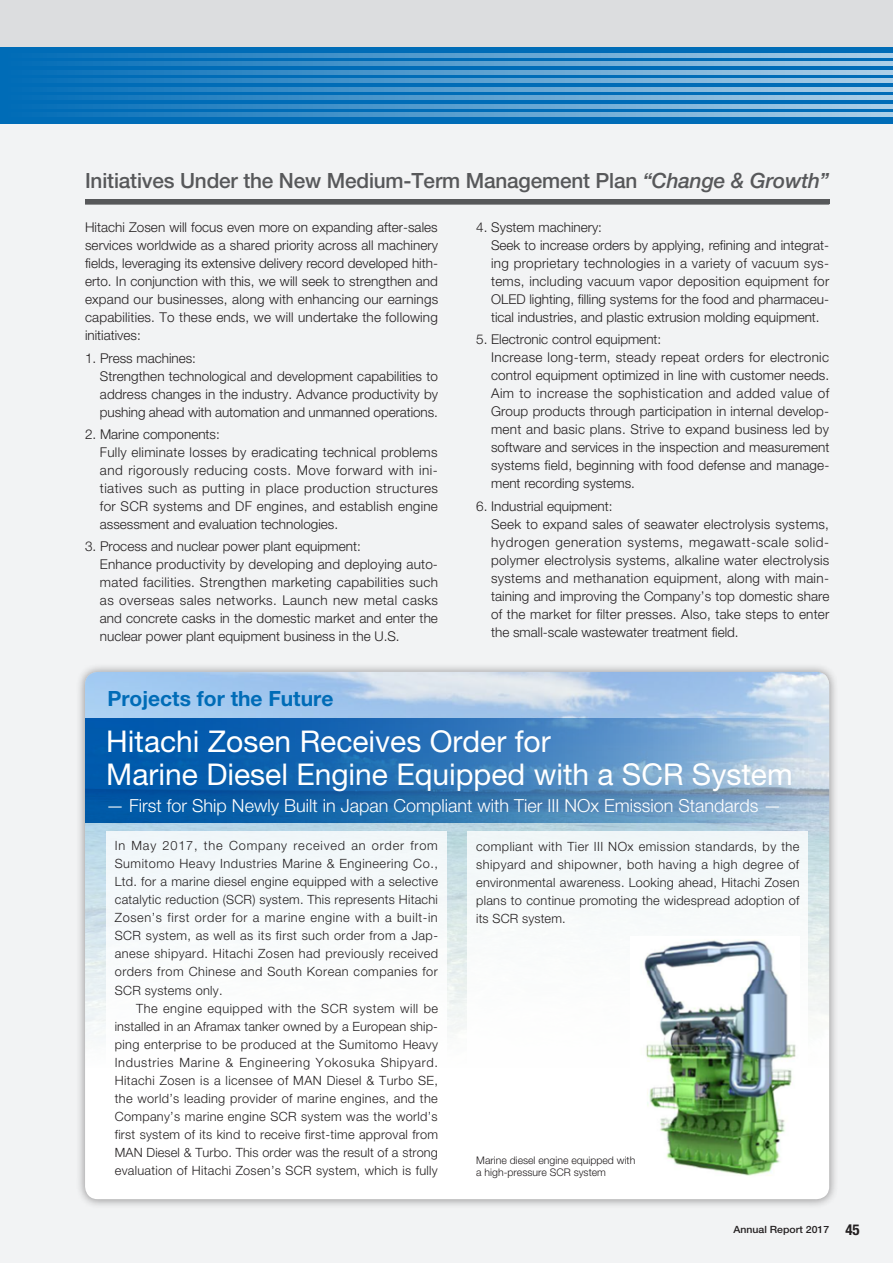
<style>
.page{position:relative;width:893px;height:1263px;background:#fff}
.page>*{position:absolute;margin:0;border:0;box-sizing:border-box;transform-origin:0 0}
.t1{font:30px/33px "Helvetica Neue LT Std";color:#fff}
.t2{font:500 21px "Helvetica Neue LT Std";letter-spacing:-.01em;color:#57585a}
.t3{font:700 21px "Helvetica Neue LT Std";color:#006cb7}
.t4{font:300 18px "Helvetica Neue LT Std";color:#fff}
.t5{font:300 13.5px/18px "Helvetica Neue LT Std";letter-spacing:.01em;color:#231f20}
.t6{font:300 12.75px/18px "Helvetica Neue LT Std";letter-spacing:.02em;color:#231f20;text-align:justify}
.t7{font:300 10.5px/12px "Helvetica Neue LT Std";color:#231f20}
.t8{font:500 10.05px "Helvetica Neue LT Std";color:#231f20;scale:1.05 1}
.s1{font-style:italic}
.s2{font-weight:700;font-stretch:condensed;font-size:15px}
</style>
<div class="page">
<div style="left:0;top:123px;width:893px;height:1140px;background:#f2f3f4"></div>
<div style="left:0;top:0;width:893px;height:123px;background:#dcdddf"></div>
<svg style="left:0;top:47px;width:893px;height:76px;background:#0f74bb"></svg>
<svg style="left:0;top:53px;width:893px;height:4px;background:#569dce"></svg>
<svg style="left:0;top:70px;width:893px;height:4px;background:#569dce"></svg>
<svg style="left:0;top:87px;width:893px;height:4px;background:#569dce"></svg>
<svg style="left:0;top:104px;width:893px;height:4px;background:#569dce"></svg>
<svg style="left:0;top:62px;width:893px;height:4px;background:#569dce"></svg>
<svg style="left:0;top:79px;width:893px;height:4px;background:#569dce"></svg>
<svg style="left:0;top:96px;width:893px;height:4px;background:#569dce"></svg>
<svg style="left:0;top:113px;width:893px;height:4px;background:#569dce"></svg>
<div style="left:75px;top:662px;width:764px;height:547px;background:#231f20;opacity:.5"></div>
<div style="left:85px;top:672px;width:744px;height:527px;background:#fff;border-radius:13px"></div>
<img style="left:85px;top:672px;width:744px;height:376px">
<svg style="left:85px;top:719px;width:723px;height:104px;background:#3b7db9"></svg>
<div style="left:106px;top:831px;width:340px;height:328px;background:#fff"></div>
<div style="left:468px;top:831px;width:340px;height:328px;background:#fff"></div>
<img style="left:644px;top:940px;width:152px;height:236px">
<hr style="left:85px;top:204px;width:744px;height:1px;background:#57585a">
<hr style="left:85px;top:200px;width:744px;height:4px;background:#57585a">
<h2 class="t2" style="left:85px;top:168px;width:746px">Initiatives Under the New Medium-Term Management Plan <span class="s1">“Change &amp; Growth”</span></h2>
<p class="t5" style="left:85px;top:218px;width:355px;text-align:justify">Hitachi Zosen will focus even more on expanding after-sales services worldwide as a shared priority across all machinery fields, leveraging its extensive delivery record developed hith&shy;erto. In conjunction with this, we will seek to strengthen and expand our businesses, along with enhancing our earnings capabilities. To these ends, we will undertake the following initiatives:</p>
<p class="t5" style="left:100px;top:348px;width:340px;text-indent:-15px">1. Press machines:<br>Strengthen technological and development capabilities to address changes in the industry. Advance productivity by pushing ahead with automation and unmanned operations.</p>
<p class="t5" style="left:100px;top:425px;width:340px;text-indent:-15px">2. Marine components:<br>Fully eliminate losses by eradicating technical problems and rigorously reducing costs. Move forward with ini&shy;tiatives such as putting in place production structures for SCR systems and DF engines, and establish engine assessment and evaluation technologies.</p>
<p class="t5" style="left:100px;top:537px;width:340px;text-indent:-15px">3. Process and nuclear power plant equipment:<br>Enhance productivity by developing and deploying auto&shy;mated facilities. Strengthen marketing capabilities such as overseas sales networks. Launch new metal casks and concrete casks in the domestic market and enter the nuclear power plant equipment business in the U.S.</p>
<h2 class="t3" style="left:107px;top:686px;width:228px">Projects for the Future</h2>
<p class="t5" style="left:491px;top:218px;width:340px;text-indent:-15px">4. System machinery:<br>Seek to increase orders by applying, refining and integrat&shy;ing proprietary technologies in a variety of vacuum sys&shy;tems, including vacuum vapor deposition equipment for OLED lighting, filling systems for the food and pharmaceu&shy;tical industries, and plastic extrusion molding equipment.</p>
<p class="t5" style="left:491px;top:330px;width:340px;text-indent:-15px">5. Electronic control equipment:<br>Increase long-term, steady repeat orders for electronic control equipment optimized in line with customer needs.<br>Aim to increase the sophistication and added value of Group products through participation in internal develop&shy;ment and basic plans. Strive to expand business led by software and services in the inspection and measurement systems field, beginning with food defense and manage&shy;ment recording systems.</p>
<p class="t5" style="left:491px;top:497px;width:340px;text-indent:-15px">6. Industrial equipment:<br>Seek to expand sales of seawater electrolysis systems, hydrogen generation systems, megawatt-scale solid&shy;polymer electrolysis systems, alkaline water electrolysis systems and methanation equipment, along with main&shy;taining and improving the Company’s top domestic share of the market for filter presses. Also, take steps to enter the small-scale wastewater treatment field.</p>
<h1 class="t1" style="left:106px;top:724px;width:688px">Hitachi Zosen Receives Order for<br>Marine Diesel Engine Equipped with a SCR System</h1>
<h3 class="t4" style="left:106px;top:795px;width:677px">— First for Ship Newly Built in Japan Compliant with Tier III NOx Emission Standards —</h3>
<p class="t6" style="left:115px;top:837px;width:325px">In May 2017, the Company received an order from Sumitomo Heavy Industries Marine &amp; Engineering Co., Ltd. for a marine diesel engine equipped with a selective catalytic reduction (SCR) system. This represents Hitachi Zosen’s first order for a marine engine with a built-in SCR system, as well as its first such order from a Jap&shy;anese shipyard. Hitachi Zosen had previously received orders from Chinese and South Korean companies for SCR systems only.</p>
<p class="t6" style="left:115px;top:999px;width:325px;text-indent:21px">The engine equipped with the SCR system will be installed in an Aframax tanker owned by a European ship&shy;ping enterprise to be produced at the Sumitomo Heavy Industries Marine &amp; Engineering Yokosuka Shipyard.<br>Hitachi Zosen is a licensee of MAN Diesel &amp; Turbo SE, the world’s leading provider of marine engines, and the Company’s marine engine SCR system was the world’s first system of its kind to receive first-time approval from MAN Diesel &amp; Turbo. This order was the result of a strong evaluation of Hitachi Zosen’s SCR system, which is fully</p>
<p class="t6" style="left:476px;top:837px;width:325px">compliant with Tier III NOx emission standards, by the shipyard and shipowner, both having a high degree of environmental awareness. Looking ahead, Hitachi Zosen plans to continue promoting the widespread adoption of its SCR system.</p>
<p class="t7" style="left:476px;top:1154px;width:161px">Marine diesel engine equipped with a high-pressure SCR system</p>
<p class="t8" style="left:733px;top:1224px;width:122px">Annual Report 2017 <span class="s2">45</span></p>
</div>
